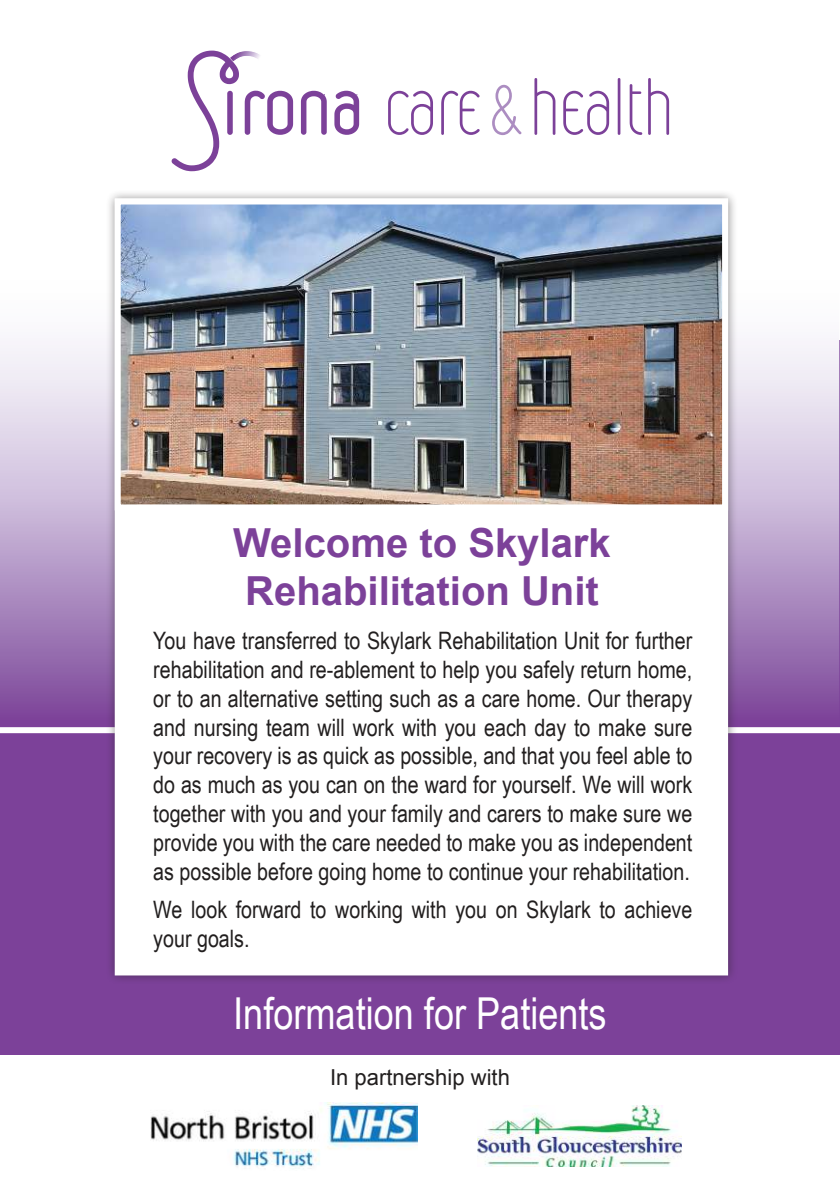
<style>
.page{position:relative;width:840px;height:1191px;background:#fff}
.page>*{position:absolute;margin:0;border:0;box-sizing:border-box;transform-origin:0 0}
.t1{font:44px "Arial Narrow";color:#fff}
.t2{font:700 40px/48px "Arial";color:#7c4199}
.t3{font:24px/28.8px "Arial Narrow";color:#221f1f;text-align:justify}
.t4{font:22px "Arial";color:#221f1f}
</style>
<div class="page">
<div style="left:0;top:340px;width:839px;height:714px;background:#7c4199"></div>
<img style="left:0;top:338px;width:838px;height:367px">
<div style="left:0;top:727px;width:839px;height:6px;background:#fff"></div>
<div style="left:106px;top:189px;width:631px;height:795px;background:#221f1f;opacity:.5"></div>
<div style="left:112px;top:513px;width:618px;height:465px;background:#fff"></div>
<img style="left:112px;top:195px;width:618px;height:318px">
<svg style="left:301px;top:91px;width:25px;height:44px"></svg>
<svg style="left:334px;top:91px;width:25px;height:44px"></svg>
<svg style="left:171px;top:51px;width:122px;height:120px"></svg>
<hr style="left:617px;top:78px;width:3px;height:57px;background:#7c4199">
<svg style="left:388px;top:91px;width:45px;height:44px"></svg>
<svg style="left:441px;top:91px;width:38px;height:44px"></svg>
<svg style="left:563px;top:91px;width:45px;height:44px"></svg>
<svg style="left:492px;top:85px;width:29px;height:50px"></svg>
<svg style="left:534px;top:78px;width:21px;height:57px"></svg>
<svg style="left:629px;top:78px;width:39px;height:57px"></svg>
<img style="left:477px;top:1105px;width:204px;height:61px">
<img style="left:150px;top:1103px;width:267px;height:64px">
<h2 class="t2" style="left:233px;top:522px;width:379px">Welcome to Skylark<br>Rehabilitation Unit</h2>
<p class="t3" style="left:153px;top:628px;width:540px">You have transferred to Skylark Rehabilitation Unit for further rehabilitation and re-ablement to help you safely return home, or to an alternative setting such as a care home. Our therapy and nursing team will work with you each day to make sure your recovery is as quick as possible, and that you feel able to do as much as you can on the ward for yourself. We will work together with you and your family and carers to make sure we provide you with the care needed to make you as independent as possible before going home to continue your rehabilitation.</p>
<p class="t3" style="left:153px;top:897px;width:540px">We look forward to working with you on Skylark to achieve your goals.</p>
<h1 class="t1" style="left:233px;top:996px;width:375px">Information for Patients</h1>
<p class="t4" style="left:330px;top:1069px;width:181px">In partnership with</p>
</div>
